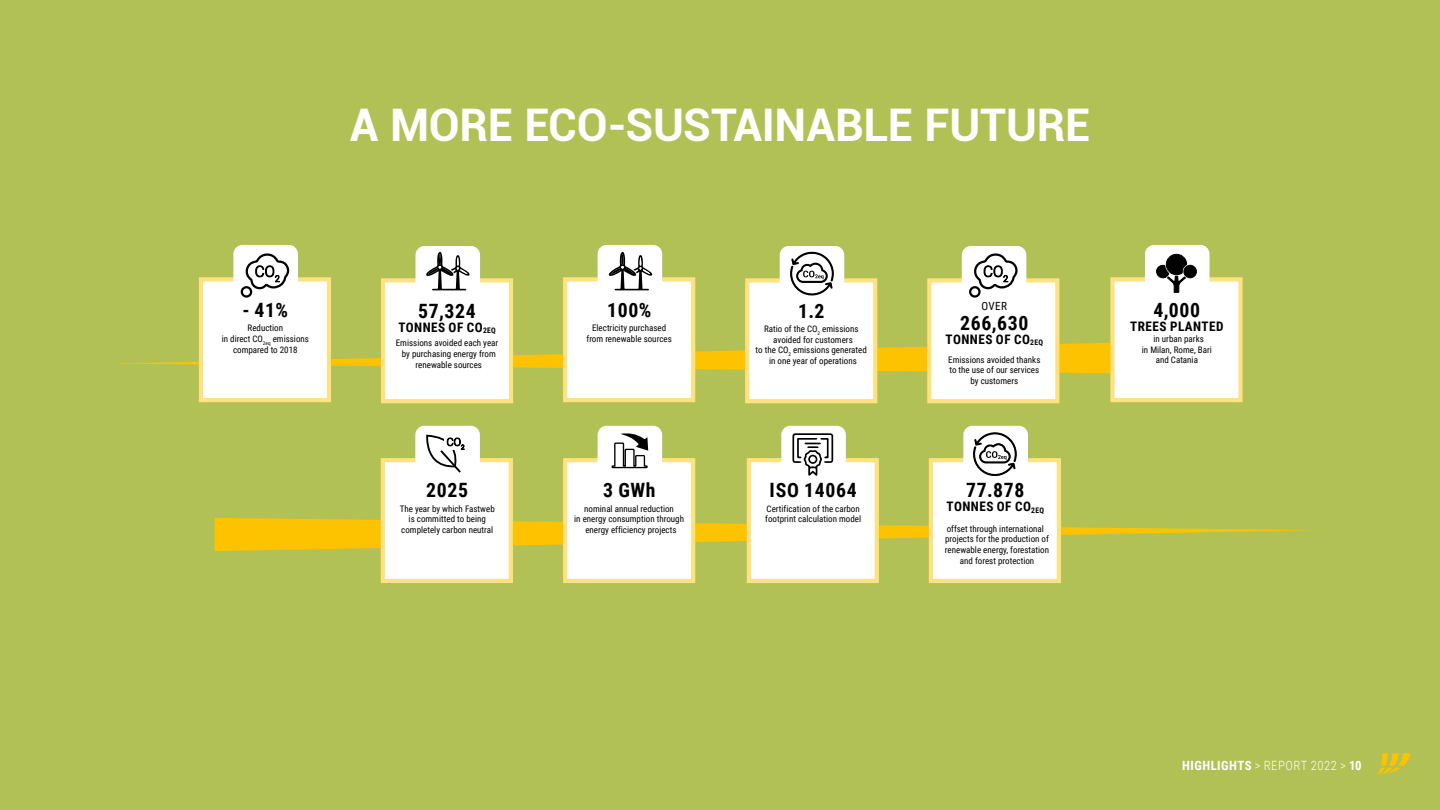
<style>
.page{position:relative;width:1440px;height:810px;background:#b2c155}
.page>*{position:absolute;margin:0;border:0;box-sizing:border-box;transform-origin:0 0}
.t1{font:700 45px "Roboto";letter-spacing:-.005em;color:#fff}
.t2{font:700 19.73px "Roboto Condensed";letter-spacing:.035em;color:#000}
.t3{font:700 13.12px "Roboto Condensed";letter-spacing:.035em;color:#000}
.t4{font:700 12.75px "Roboto Condensed";letter-spacing:.035em;color:#fff}
.t5{font:11.25px "Roboto Condensed";color:#000}
.t6{font:9px/10.8px "Roboto Condensed";color:#000;text-align:center}
.s1{font-weight:300}
</style>
<div class="page">
<div style="left:199px;top:277px;width:132px;height:125px;background:#fff;border:4px solid #fee180"></div>
<div style="left:381px;top:278px;width:132px;height:125px;background:#fff;border:4px solid #fee180"></div>
<div style="left:745px;top:278px;width:132px;height:125px;background:#fff;border:4px solid #fee180"></div>
<div style="left:233px;top:245px;width:65px;height:62px;background:#fff;border-radius:9px"></div>
<div style="left:416px;top:246px;width:64px;height:62px;background:#fff;border-radius:9px"></div>
<div style="left:780px;top:246px;width:64px;height:62px;background:#fff;border-radius:9px"></div>
<div style="left:781px;top:426px;width:65px;height:62px;background:#fff;border-radius:9px"></div>
<svg style="left:1377px;top:753px;width:33px;height:21px"></svg>
<div style="left:563px;top:277px;width:132px;height:125px;background:#fff;border:4px solid #fee180"></div>
<div style="left:598px;top:245px;width:64px;height:62px;background:#fff;border-radius:9px"></div>
<div style="left:963px;top:426px;width:65px;height:62px;background:#fff;border-radius:9px"></div>
<div style="left:1110px;top:277px;width:133px;height:125px;background:#fff;border:4px solid #fee180"></div>
<div style="left:1145px;top:245px;width:65px;height:62px;background:#fff;border-radius:9px"></div>
<div style="left:927px;top:278px;width:132px;height:125px;background:#fff;border:4px solid #fee180"></div>
<div style="left:962px;top:246px;width:64px;height:62px;background:#fff;border-radius:9px"></div>
<div style="left:598px;top:426px;width:64px;height:62px;background:#fff;border-radius:9px"></div>
<div style="left:415px;top:426px;width:65px;height:62px;background:#fff;border-radius:9px"></div>
<svg style="left:214px;top:431px;width:1100px;height:152px"></svg>
<svg style="left:116px;top:251px;width:1081px;height:127px"></svg>
<h1 class="t1" style="left:350px;top:94px;width:742px">A MORE ECO-SUSTAINABLE FUTURE</h1>
<h2 class="t2" style="left:243px;top:296px;width:47px">- 41%</h2>
<p class="t6" style="left:222px;top:322px;width:89px">Reduction<br>in direct CO<sub>2eq</sub> emissions compared to 2018</p>
<h2 class="t2" style="left:418px;top:297px;width:59px">57,324</h2>
<h3 class="t3" style="left:398px;top:318px;width:99px">TONNES OF CO<sub>2EQ</sub></h3>
<p class="t6" style="left:396px;top:337px;width:104px">Emissions avoided each year by purchasing energy from renewable sources</p>
<h2 class="t2" style="left:426px;top:476px;width:43px">2025</h2>
<p class="t6" style="left:400px;top:503px;width:97px">The year by which Fastweb is committed to being completely carbon neutral</p>
<h2 class="t2" style="left:607px;top:296px;width:46px">100%</h2>
<p class="t6" style="left:586px;top:322px;width:87px">Electricity purchased from renewable sources</p>
<h2 class="t2" style="left:603px;top:476px;width:54px">3 GWh</h2>
<p class="t6" style="left:574px;top:503px;width:111px">nominal annual reduction<br>in energy consumption through energy efficiency projects</p>
<h2 class="t2" style="left:798px;top:297px;width:28px">1.2</h2>
<p class="t6" style="left:756px;top:323px;width:113px">Ratio of the CO<sub>2</sub> emissions avoided for customers<br>to the CO<sub>2</sub> emissions generated in one year of operations</p>
<h2 class="t2" style="left:770px;top:476px;width:89px">ISO 14064</h2>
<p class="t6" style="left:765px;top:503px;width:97px;text-align:left">Certification of the carbon footprint calculation model</p>
<p class="t5" style="left:981px;top:298px;width:27px">OVER</p>
<h2 class="t2" style="left:960px;top:309px;width:70px">266,630</h2>
<h3 class="t3" style="left:946px;top:330px;width:99px">TONNES OF CO<sub>2EQ</sub></h3>
<p class="t6" style="left:948px;top:354px;width:94px">Emissions avoided thanks to the use of our services by customers</p>
<h2 class="t2" style="left:966px;top:476px;width:60px">77.878</h2>
<h3 class="t3" style="left:947px;top:498px;width:99px">TONNES OF CO<sub>2EQ</sub></h3>
<p class="t6" style="left:945px;top:523px;width:106px">offset through international projects for the production of renewable energy, forestation and forest protection</p>
<h2 class="t2" style="left:1153px;top:296px;width:48px">4,000</h2>
<h3 class="t3" style="left:1130px;top:317px;width:95px">TREES PLANTED</h3>
<p class="t6" style="left:1142px;top:333px;width:72px">in urban parks<br>in Milan, Rome, Bari and Catania</p>
<h3 class="t4" style="left:1182px;top:756px;width:181px">HIGHLIGHTS <span class="s1">&gt; REPORT 2022 &gt;</span> 10</h3>
</div>
